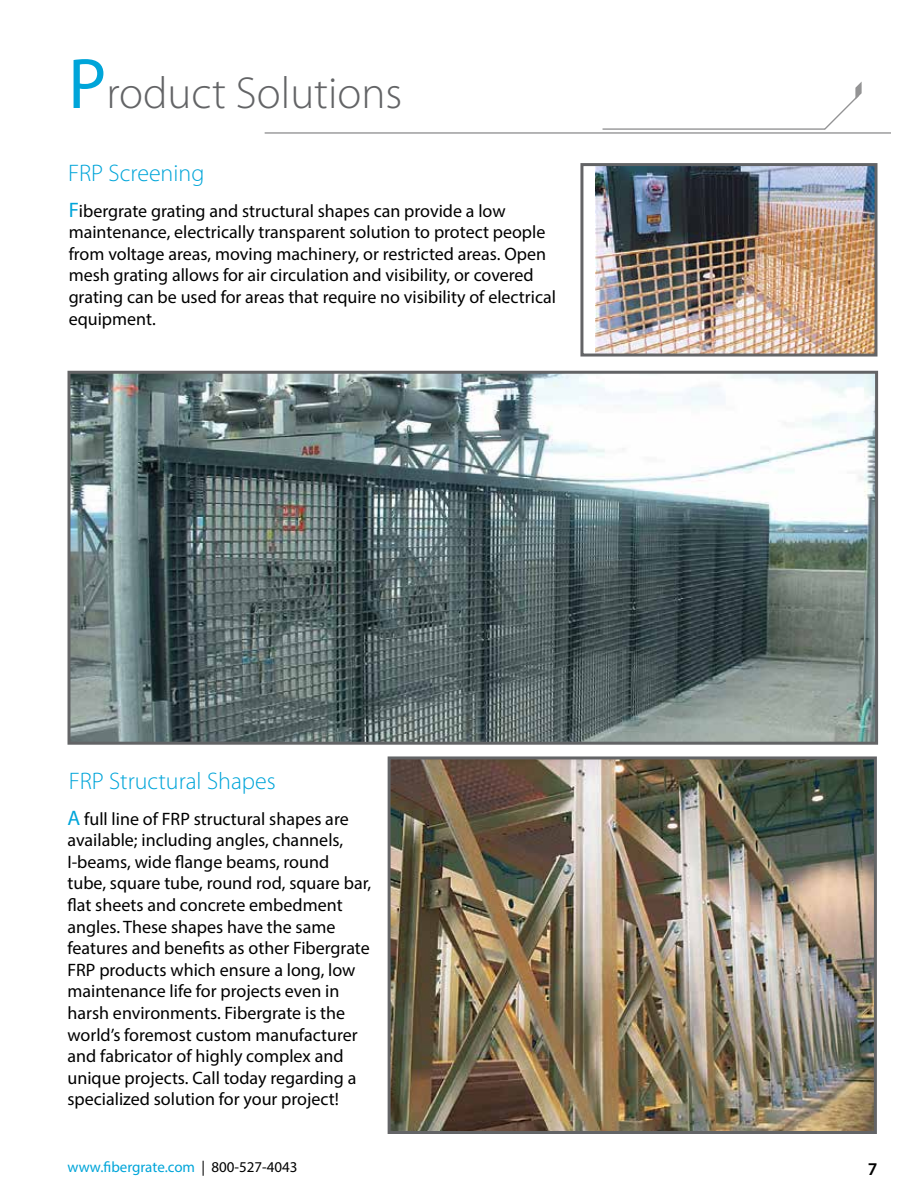
<style>
.page{position:relative;width:918px;height:1188px;background:#fff}
.page>*{position:absolute;margin:0;border:0;box-sizing:border-box;transform-origin:0 0}
.t1{font:300 45px "Myriad Pro";color:#636466}
.t2{font:300 24px "Myriad Pro";color:#00a5d9}
.t3{font:18px/21.6px "Myriad Pro";color:#000}
.t4{font:600 18px "Myriad Pro";color:#000}
.t5{font:15px "Myriad Pro";color:#00a5d9}
.s1{font-weight:400;font-size:72px;color:#00a5d9}
.s2{font-size:21px;color:#00a5d9}
.s3{color:#000}
</style>
<div class="page">
<hr style="left:265px;top:132px;width:626px;height:2px;background:#949495">
<hr style="left:603px;top:128px;width:222px;height:2px;background:#949495">
<svg style="left:823px;top:82px;width:39px;height:48px"></svg>
<img style="left:595px;top:167px;width:279px;height:186px">
<div style="left:580px;top:163px;width:298px;height:194px;border:3px solid #636466"></div>
<img style="left:392px;top:760px;width:481px;height:370px">
<div style="left:388px;top:756px;width:489px;height:378px;border:3px solid #636466"></div>
<img style="left:72px;top:375px;width:802px;height:366px">
<div style="left:68px;top:371px;width:810px;height:374px;border:3px solid #636466"></div>
<h1 class="t1" style="left:68px;top:66px;width:336px"><span class="s1">P</span>roduct Solutions</h1>
<h2 class="t2" style="left:68px;top:159px;width:138px">FRP Screening</h2>
<p class="t3" style="left:69px;top:199px;width:489px"><span class="s2">F</span>ibergrate grating and structural shapes can provide a low maintenance, electrically transparent solution to protect people from voltage areas, moving machinery, or restricted areas. Open mesh grating allows for air circulation and visibility, or covered grating can be used for areas that require no visibility of electrical equipment.</p>
<h2 class="t2" style="left:69px;top:766px;width:209px">FRP Structural Shapes</h2>
<p class="t3" style="left:68px;top:808px;width:305px"><span class="s2">A</span> full line of FRP structural shapes are available; including angles, channels, I-beams, wide flange beams, round tube, square tube, round rod, square bar, flat sheets and concrete embedment angles. These shapes have the same features and benefits as other Fibergrate FRP products which ensure a long, low maintenance life for projects even in harsh environments. Fibergrate is the world’s foremost custom manufacturer and fabricator of highly complex and unique projects. Call today regarding a specialized solution for your project!</p>
<p class="t5" style="left:68px;top:1158px;width:232px">www.fibergrate.com <span class="s3">| 800-527-4043</span></p>
<p class="t4" style="left:868px;top:1157px;width:11px">7</p>
</div>
